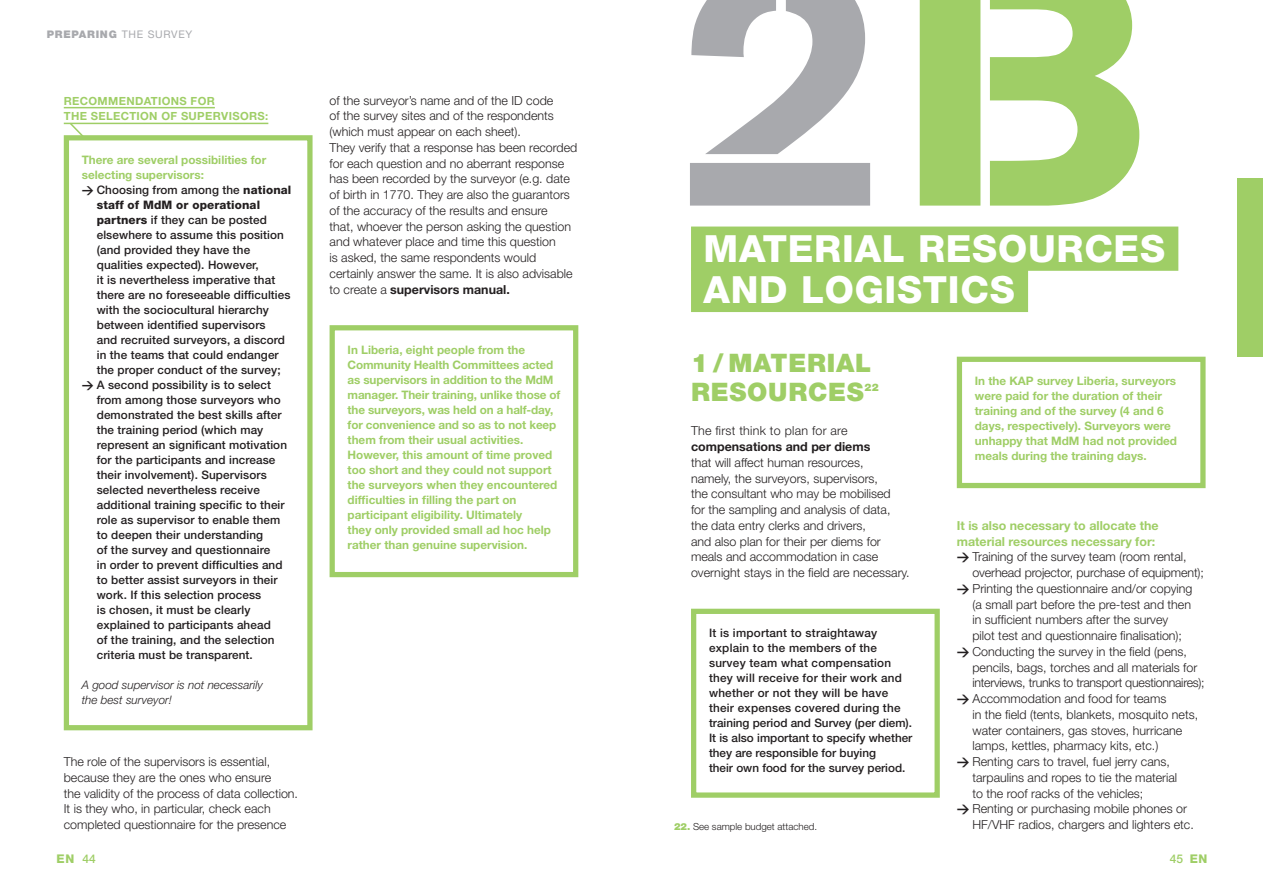
<style>
.page{position:relative;width:1263px;height:893px;background:#fff}
.page>*{position:absolute;margin:0;border:0;box-sizing:border-box;transform-origin:0 0}
.t1{font:341.25px "AG Book Stencil";color:#a8a9ad;scale:1.11 1}
.t2{font:800 37.5px/41.2px "Helvetica Neue";letter-spacing:.02em;color:#fff}
.t3{font:900 25.5px/28.8px "Helvetica Neue";letter-spacing:.03em;color:#9fce66}
.t4{font:300 12.45px/15.8px "Helvetica Neue";color:#231f20}
.t5{font:700 12.45px "Helvetica Neue";color:#9fce66}
.t6{font:300 12.45px "Helvetica Neue";letter-spacing:-.02em;color:#231f20}
.t7{font:800 12px "Helvetica Neue";color:#9fce66}
.t8{font:500 12px "Helvetica Neue";color:#9fce66}
.t9{font:500 11.7px/15px "Helvetica Neue";letter-spacing:.01em;color:#231f20}
.t10{font:700 11.7px/15px "Helvetica Neue";color:#9fce66}
.t11{font:italic 300 11.7px/15px "Helvetica Neue";color:#231f20}
.t12{font:800 11.7px "Helvetica Neue";letter-spacing:.01em;color:#231f20}
.t13{font:700 11.25px/15.8px "Helvetica Neue";letter-spacing:.03em;color:#9fce66}
.t14{font:900 10.5px "Helvetica Neue";color:#a8a9ad}
.t15{font:10.5px "Helvetica Neue";color:#a8a9ad}
.t16{font:900 10.5px "Helvetica Neue";color:#9fce66}
.t17{font:300 9.75px "Helvetica Neue";color:#231f20}
.s1{font-weight:700}
.s2{font-family:"DIN";font-weight:700}
.s3{font-weight:800}
.s4{color:#9fce66}
.s5{font-weight:900;color:#9fce66}
.s6{font-weight:500}
</style>
<div class="page">
<div style="left:1237px;top:179px;width:26px;height:178px;background:#9fce66"></div>
<div style="left:330px;top:325px;width:248px;height:252px;border:5px solid #9fce66"></div>
<div style="left:64px;top:135px;width:249px;height:595px;border:5px solid #9fce66"></div>
<svg style="left:68px;top:122px;width:20px;height:19px"></svg>
<hr style="left:64px;top:107px;width:151px;height:1px;background:#9fce66">
<hr style="left:64px;top:123px;width:204px;height:1px;background:#9fce66">
<div style="left:691px;top:227px;width:487px;height:44px;background:#9fce66"></div>
<div style="left:691px;top:268px;width:337px;height:44px;background:#9fce66"></div>
<div style="left:691px;top:609px;width:249px;height:189px;border:5px solid #9fce66"></div>
<div style="left:957px;top:357px;width:248px;height:131px;border:5px solid #9fce66"></div>
<p class="t14" style="left:47px;top:28px;width:9px">PREPARING</p>
<p class="t15" style="left:122px;top:28px;width:9px">THE</p>
<p class="t15" style="left:148px;top:28px;width:9px">SURVEY</p>
<p class="t13" style="left:64px;top:93px;width:206px;text-indent:94px">ions for<br>the selection of supervisors:</p>
<p class="t4" style="left:330px;top:92px;width:249px">of the surveyor’s name and of the ID code<br>of the survey sites and of the respondents (which must appear on each sheet).<br>They verify that a response has been recorded for each question and no aberrant response has been recorded by the surveyor (e.g. date of birth in 1770. They are also the guarantors of the accuracy of the results and ensure<br>that, whoever the person asking the question and whatever place and time this question<br>is asked, the same respondents would certainly answer the same. It is also advisable to create a <span class="s1">supervisors manual.</span></p>
<p class="t13" style="left:64px;top:93px;width:80px">Recommendat</p>
<p class="t10" style="left:82px;top:152px;width:186px">There are several possibilities for</p>
<p class="t10" style="left:82px;top:167px;width:124px">selecting supervisors:</p>
<p class="t9" style="left:82px;top:182px;width:211px"><span class="s2">&gt;</span> Choosing from among the <span class="s3">national</span></p>
<p class="t12" style="left:97px;top:198px;width:165px">staff of MdM or operational</p>
<p class="t9" style="left:97px;top:212px;width:172px"><span class="s3">partners</span> if they can be posted</p>
<p class="t9" style="left:97px;top:227px;width:189px">elsewhere to assume this position</p>
<p class="t9" style="left:97px;top:242px;width:155px">(and provided they have the</p>
<p class="t9" style="left:97px;top:257px;width:163px">qualities expected). However,</p>
<p class="t9" style="left:97px;top:272px;width:180px">it is nevertheless imperative that</p>
<p class="t9" style="left:97px;top:287px;width:195px">there are no foreseeable difficulties</p>
<p class="t9" style="left:97px;top:302px;width:174px">with the sociocultural hierarchy</p>
<p class="t9" style="left:97px;top:317px;width:170px">between identified supervisors</p>
<p class="t9" style="left:97px;top:332px;width:190px">and recruited surveyors, a discord</p>
<p class="t9" style="left:97px;top:347px;width:183px">in the teams that could endanger</p>
<p class="t9" style="left:97px;top:362px;width:185px">the proper conduct of the survey;</p>
<p class="t9" style="left:82px;top:377px;width:191px"><span class="s2">&gt;</span> A second possibility is to select</p>
<p class="t9" style="left:97px;top:392px;width:185px">from among those surveyors who</p>
<p class="t9" style="left:97px;top:407px;width:186px">demonstrated the best skills after</p>
<p class="t9" style="left:97px;top:422px;width:168px">the training period (which may</p>
<p class="t9" style="left:97px;top:437px;width:192px">represent an significant motivation</p>
<p class="t9" style="left:97px;top:452px;width:180px">for the participants and increase</p>
<p class="t9" style="left:97px;top:467px;width:171px">their involvement). Supervisors</p>
<p class="t9" style="left:97px;top:482px;width:165px">selected nevertheless receive</p>
<p class="t9" style="left:97px;top:497px;width:189px">additional training specific to their</p>
<p class="t9" style="left:97px;top:512px;width:185px">role as supervisor to enable them</p>
<p class="t9" style="left:97px;top:527px;width:168px">to deepen their understanding</p>
<p class="t9" style="left:97px;top:542px;width:175px">of the survey and questionnaire</p>
<p class="t9" style="left:97px;top:557px;width:187px">in order to prevent difficulties and</p>
<p class="t9" style="left:97px;top:572px;width:182px">to better assist surveyors in their</p>
<p class="t9" style="left:97px;top:587px;width:166px">work. If this selection process</p>
<p class="t9" style="left:97px;top:602px;width:155px">is chosen, it must be clearly</p>
<p class="t9" style="left:97px;top:617px;width:176px">explained to participants ahead</p>
<p class="t9" style="left:97px;top:632px;width:179px">of the training, and the selection</p>
<p class="t9" style="left:97px;top:647px;width:158px">criteria must be transparent.</p>
<p class="t11" style="left:82px;top:677px;width:183px">A good supervisor is not necessarily the best surveyor!</p>
<p class="t10" style="left:348px;top:342px;width:214px">In Liberia, eight people from the Community Health Committees acted as supervisors in addition to the MdM manager. Their training, unlike those of the surveyors, was held on a half-day, for convenience and so as to not keep them from their usual activities.<br>However, this amount of time proved too short and they could not support the surveyors when they encountered difficulties in filling the part on participant eligibility. Ultimately<br>they only provided small ad hoc help rather than genuine supervision.</p>
<p class="t4" style="left:64px;top:754px;width:236px">The role of the supervisors is essential, because they are the ones who ensure<br>the validity of the process of data collection.<br>It is they who, in particular, check each completed questionnaire for the presence</p>
<p class="t1" style="left:674px;top:-118px;width:432px">2<span class="s4">B</span></p>
<p class="t2" style="left:704px;top:228px;width:463px">Material resources and</p>
<p class="t2" style="left:801px;top:269px;width:215px">logistics</p>
<p class="t3" style="left:691px;top:349px;width:182px">1 / MATERIAL<br>RESOURCES</p>
<p class="t16" style="left:865px;top:381px;width:16px">22</p>
<p class="t4" style="left:691px;top:423px;width:220px">The first think to plan for are <span class="s1">compensations and per diems<br></span>that will affect human resources,<br>namely, the surveyors, supervisors,<br>the consultant who may be mobilised<br>for the sampling and analysis of data, the data entry clerks and drivers,<br>and also plan for their per diems for meals and accommodation in case overnight stays in the field are necessary.</p>
<p class="t9" style="left:709px;top:626px;width:205px">It is important to straightaway explain to the members of the survey team what compensation they will receive for their work and whether or not they will be have their expenses covered during the training period and Survey (per diem).<br>It is also important to specify whether they are responsible for buying<br>their own food for the survey period.</p>
<p class="t17" style="left:674px;top:820px;width:145px"><span class="s5">22.</span> See sample budget attached.</p>
<p class="t10" style="left:975px;top:373px;width:204px">In the KAP survey Liberia, surveyors were paid for the duration of their training and of the survey (4 and 6 days, respectively). Surveyors were unhappy that MdM had not provided meals during the training days.</p>
<p class="t5" style="left:957px;top:518px;width:203px">It is also necessary to allocate the</p>
<p class="t5" style="left:957px;top:534px;width:200px">material resources necessary for:</p>
<p class="t4" style="left:957px;top:549px;width:231px"><span class="s2">&gt;</span> Training of the survey team (room rental,</p>
<p class="t4" style="left:972px;top:565px;width:233px">overhead projector, purchase of equipment);</p>
<p class="t4" style="left:957px;top:580px;width:237px"><span class="s2">&gt;</span> Printing the questionnaire and/or copying</p>
<p class="t4" style="left:972px;top:596px;width:220px">(a small part before the pre-test and then</p>
<p class="t4" style="left:972px;top:612px;width:197px">in sufficient numbers after the survey</p>
<p class="t4" style="left:972px;top:628px;width:211px">pilot test and questionnaire finalisation);</p>
<p class="t4" style="left:957px;top:643px;width:232px"><span class="s2">&gt;</span> Conducting the survey in the field (pens,</p>
<p class="t4" style="left:972px;top:659px;width:226px">pencils, bags, torches and all materials for</p>
<p class="t6" style="left:972px;top:675px;width:234px">interviews, trunks to transport questionnaires);</p>
<p class="t4" style="left:957px;top:691px;width:211px"><span class="s2">&gt;</span> Accommodation and food for teams</p>
<p class="t4" style="left:972px;top:706px;width:227px">in the field (tents, blankets, mosquito nets,</p>
<p class="t4" style="left:972px;top:722px;width:211px">water containers, gas stoves, hurricane</p>
<p class="t4" style="left:972px;top:738px;width:187px">lamps, kettles, pharmacy kits, etc.)</p>
<p class="t4" style="left:957px;top:754px;width:215px"><span class="s2">&gt;</span> Renting cars to travel, fuel jerry cans,</p>
<p class="t4" style="left:972px;top:769px;width:206px">tarpaulins and ropes to tie the material</p>
<p class="t4" style="left:972px;top:785px;width:172px">to the roof racks of the vehicles;</p>
<p class="t4" style="left:957px;top:801px;width:232px"><span class="s2">&gt;</span> Renting or purchasing mobile phones or</p>
<p class="t4" style="left:972px;top:817px;width:223px">HF/VHF radios, chargers and lighters etc.</p>
<p class="t7" style="left:57px;top:851px;width:41px">EN <span class="s6">44</span></p>
<p class="t8" style="left:1170px;top:851px;width:39px">45 <span class="s3">EN</span></p>
</div>
